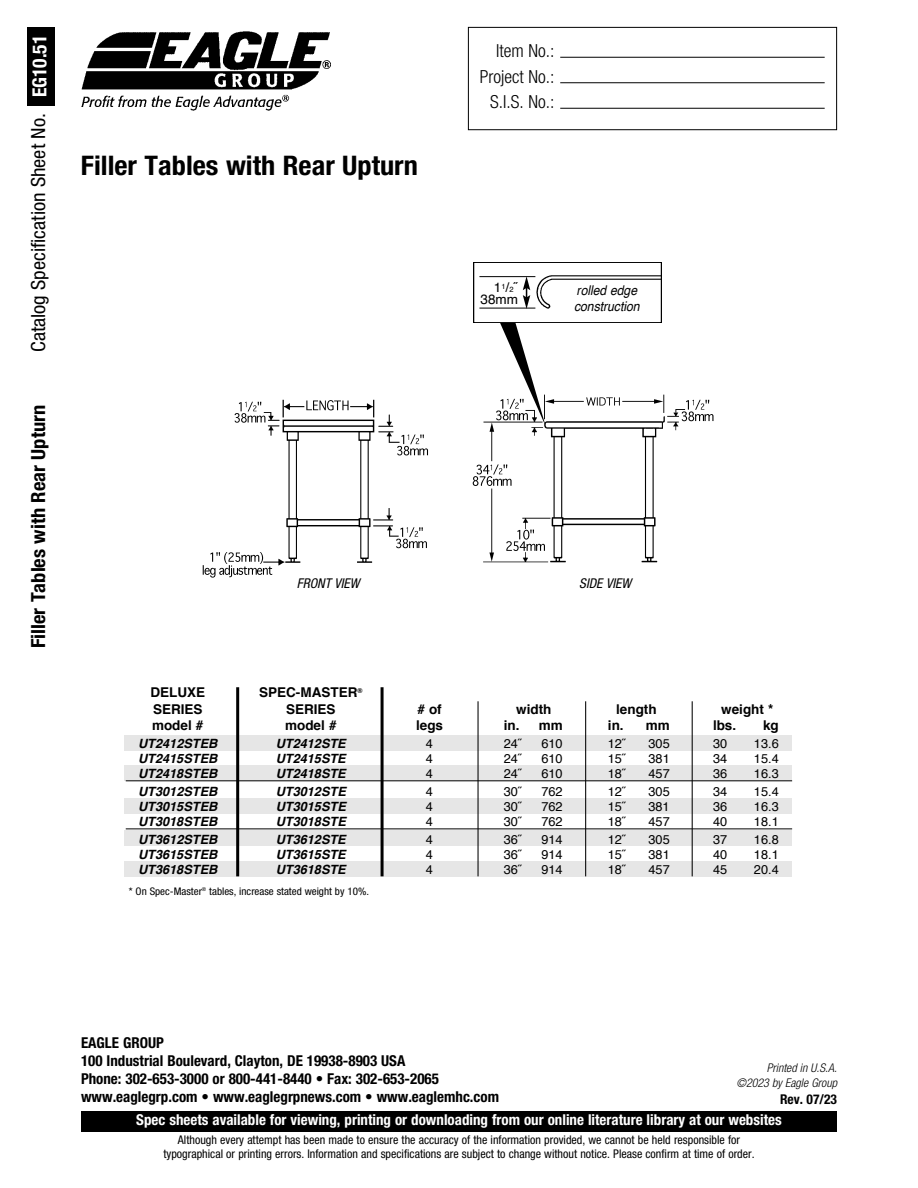
<style>
.page{position:relative;width:918px;height:1188px;background:#fff}
.page>*{position:absolute;margin:0;border:0;box-sizing:border-box;transform-origin:0 0}
.t1{font:700 condensed 27px "Helvetica Neue LT Pro";color:#000;scale:1.05 1}
.t2{font:condensed 19.5px "Helvetica Neue LT Pro";color:#000;scale:1.05 1}
.t3{font:700 condensed 19.5px "Helvetica Neue LT Pro";color:#000;scale:1.05 1}
.t4{font:300 condensed 18px/25.5px "Helvetica Neue LT Pro";color:#000;text-align:right}
.t5{font:700 condensed 15px/18px "Helvetica Neue LT Pro";color:#000}
.t6{font:700 condensed 15px "Helvetica Neue LT Pro";color:#fff}
.t7{font:700 13.5px "Helvetica";color:#000}
.t8{font:italic 13.5px/16.2px "Helvetica";color:#000;scale:.9 1}
.t9{font:italic condensed 13.5px "Helvetica Neue LT Pro";color:#000}
.t10{font:700 condensed 13.5px "Helvetica Neue LT Pro";color:#000}
.t11{font:13.5px/12px "Helvetica";color:#000;text-align:right}
.t12{font:italic 700 12.75px "Helvetica";color:#000}
.t13{font:12.75px "Helvetica";color:#000}
.t14{font:condensed 12px/13.5px "Helvetica Neue LT Pro";color:#000;text-align:center}
.t15{font:italic 300 condensed 12px/14.4px "Helvetica Neue LT Pro";color:#000;text-align:right}
.t16{font:condensed 10.5px "Helvetica Neue LT Pro";color:#000;scale:1.05 1}
.s1{font-weight:700;color:#fff}
.s2{font-size:7.5px}
</style>
<div class="page">
<img style="left:202px;top:399px;width:226px;height:179px">
<div style="left:81px;top:1111px;width:756px;height:21px;background:#000"></div>
<div style="left:124px;top:798px;width:668px;height:16px;background:#e6e6e6"></div>
<div style="left:124px;top:831px;width:668px;height:15px;background:#e6e6e6"></div>
<div style="left:124px;top:861px;width:668px;height:15px;background:#e6e6e6"></div>
<div style="left:124px;top:735px;width:668px;height:15px;background:#e6e6e6"></div>
<div style="left:124px;top:766px;width:668px;height:15px;background:#e6e6e6"></div>
<img style="left:81px;top:31px;width:250px;height:79px">
<div style="left:27px;top:27px;width:28px;height:78px;background:#000"></div>
<div style="left:468px;top:27px;width:369px;height:103px;border:1px solid #000"></div>
<hr style="left:560px;top:82px;width:265px;height:1px;background:#000">
<hr style="left:560px;top:57px;width:265px;height:1px;background:#000">
<hr style="left:560px;top:108px;width:265px;height:1px;background:#000">
<hr style="left:126px;top:780px;width:666px;height:1px;background:#000">
<hr style="left:126px;top:829px;width:666px;height:1px;background:#000">
<img style="left:472px;top:394px;width:242px;height:169px">
<svg style="left:498px;top:323px;width:48px;height:104px"></svg>
<img style="left:534px;top:275px;width:125px;height:34px">
<div style="left:474px;top:262px;width:188px;height:61px;border:2px solid #000"></div>
<hr style="left:479px;top:308px;width:56px;height:1px;background:#000">
<hr style="left:479px;top:276px;width:56px;height:1px;background:#000">
<svg style="left:523px;top:276px;width:7px;height:33px"></svg>
<hr style="left:236px;top:687px;width:3px;height:189px;background:#000">
<hr style="left:381px;top:687px;width:3px;height:189px;background:#000">
<hr style="left:478px;top:701px;width:1px;height:175px;background:#000">
<hr style="left:585px;top:701px;width:1px;height:175px;background:#000">
<hr style="left:692px;top:701px;width:1px;height:175px;background:#000">
<h2 class="t2" style="left:31px;top:352px;width:303px;rotate:-90deg">Catalog Specification Sheet No. <span class="s1">EG10.51</span></h2>
<h2 class="t3" style="left:31px;top:648px;width:233px;rotate:-90deg">Filler Tables with Rear Upturn</h2>
<h1 class="t1" style="left:81px;top:155px;width:322px">Filler Tables with Rear Upturn</h1>
<h3 class="t4" style="left:480px;top:39px;width:76px">Item No.:<br>Project No.:<br>S.I.S. No.:</h3>
<p class="t11" style="left:481px;top:282px;width:39px">1<sup>1</sup>/<span class="s2">2</span>˝<br>38mm</p>
<p class="t8" style="left:574px;top:283px;width:74px">rolled edge construction</p>
<p class="t9" style="left:297px;top:576px;width:64px">FRONT VIEW</p>
<p class="t9" style="left:579px;top:576px;width:53px">SIDE VIEW</p>
<p class="t7" style="left:150px;top:687px;width:56px">DELUXE</p>
<p class="t7" style="left:259px;top:687px;width:105px">SPEC-MASTER<sup>®</sup></p>
<p class="t7" style="left:153px;top:703px;width:51px">SERIES</p>
<p class="t7" style="left:286px;top:703px;width:51px">SERIES</p>
<p class="t7" style="left:417px;top:703px;width:26px"># of</p>
<p class="t7" style="left:516px;top:703px;width:37px">width</p>
<p class="t7" style="left:616px;top:703px;width:42px">length</p>
<p class="t7" style="left:721px;top:703px;width:54px">weight *</p>
<p class="t7" style="left:152px;top:719px;width:53px">model #</p>
<p class="t7" style="left:285px;top:719px;width:53px">model #</p>
<p class="t7" style="left:416px;top:719px;width:29px">legs</p>
<p class="t7" style="left:504px;top:719px;width:61px">in. mm</p>
<p class="t7" style="left:608px;top:719px;width:64px">in. mm</p>
<p class="t7" style="left:713px;top:719px;width:25px">lbs.</p>
<p class="t7" style="left:763px;top:719px;width:17px">kg</p>
<p class="t12" style="left:138px;top:738px;width:81px">UT2412STEB</p>
<p class="t12" style="left:276px;top:738px;width:72px">UT2412STE</p>
<p class="t13" style="left:426px;top:738px;width:9px">4</p>
<p class="t13" style="left:504px;top:738px;width:20px">24˝</p>
<p class="t13" style="left:541px;top:738px;width:23px">610</p>
<p class="t13" style="left:608px;top:738px;width:20px">12˝</p>
<p class="t13" style="left:648px;top:738px;width:23px">305</p>
<p class="t13" style="left:713px;top:738px;width:16px">30</p>
<p class="t13" style="left:754px;top:738px;width:26px">13.6</p>
<p class="t12" style="left:138px;top:753px;width:81px">UT2415STEB</p>
<p class="t12" style="left:276px;top:753px;width:72px">UT2415STE</p>
<p class="t13" style="left:426px;top:753px;width:9px">4</p>
<p class="t13" style="left:504px;top:753px;width:20px">24˝</p>
<p class="t13" style="left:541px;top:753px;width:23px">610</p>
<p class="t13" style="left:608px;top:753px;width:20px">15˝</p>
<p class="t13" style="left:648px;top:753px;width:23px">381</p>
<p class="t13" style="left:713px;top:753px;width:16px">34</p>
<p class="t13" style="left:754px;top:753px;width:26px">15.4</p>
<p class="t12" style="left:138px;top:768px;width:81px">UT2418STEB</p>
<p class="t12" style="left:276px;top:768px;width:72px">UT2418STE</p>
<p class="t13" style="left:426px;top:768px;width:9px">4</p>
<p class="t13" style="left:504px;top:768px;width:20px">24˝</p>
<p class="t13" style="left:541px;top:768px;width:23px">610</p>
<p class="t13" style="left:608px;top:768px;width:20px">18˝</p>
<p class="t13" style="left:648px;top:768px;width:23px">457</p>
<p class="t13" style="left:713px;top:768px;width:16px">36</p>
<p class="t13" style="left:754px;top:768px;width:26px">16.3</p>
<p class="t12" style="left:138px;top:786px;width:81px">UT3012STEB</p>
<p class="t12" style="left:276px;top:786px;width:72px">UT3012STE</p>
<p class="t13" style="left:426px;top:786px;width:9px">4</p>
<p class="t13" style="left:504px;top:786px;width:20px">30˝</p>
<p class="t13" style="left:541px;top:786px;width:23px">762</p>
<p class="t13" style="left:608px;top:786px;width:20px">12˝</p>
<p class="t13" style="left:648px;top:786px;width:23px">305</p>
<p class="t13" style="left:713px;top:786px;width:16px">34</p>
<p class="t13" style="left:754px;top:786px;width:26px">15.4</p>
<p class="t12" style="left:138px;top:801px;width:81px">UT3015STEB</p>
<p class="t12" style="left:276px;top:801px;width:72px">UT3015STE</p>
<p class="t13" style="left:426px;top:801px;width:9px">4</p>
<p class="t13" style="left:504px;top:801px;width:20px">30˝</p>
<p class="t13" style="left:541px;top:801px;width:23px">762</p>
<p class="t13" style="left:608px;top:801px;width:20px">15˝</p>
<p class="t13" style="left:648px;top:801px;width:23px">381</p>
<p class="t13" style="left:713px;top:801px;width:16px">36</p>
<p class="t13" style="left:754px;top:801px;width:26px">16.3</p>
<p class="t12" style="left:138px;top:817px;width:81px">UT3018STEB</p>
<p class="t12" style="left:276px;top:817px;width:72px">UT3018STE</p>
<p class="t13" style="left:426px;top:817px;width:9px">4</p>
<p class="t13" style="left:504px;top:817px;width:20px">30˝</p>
<p class="t13" style="left:541px;top:817px;width:23px">762</p>
<p class="t13" style="left:608px;top:817px;width:20px">18˝</p>
<p class="t13" style="left:648px;top:817px;width:23px">457</p>
<p class="t13" style="left:713px;top:817px;width:16px">40</p>
<p class="t13" style="left:754px;top:817px;width:26px">18.1</p>
<p class="t12" style="left:138px;top:834px;width:81px">UT3612STEB</p>
<p class="t12" style="left:276px;top:834px;width:72px">UT3612STE</p>
<p class="t13" style="left:426px;top:834px;width:9px">4</p>
<p class="t13" style="left:504px;top:834px;width:20px">36˝</p>
<p class="t13" style="left:541px;top:834px;width:23px">914</p>
<p class="t13" style="left:608px;top:834px;width:20px">12˝</p>
<p class="t13" style="left:648px;top:834px;width:23px">305</p>
<p class="t13" style="left:713px;top:834px;width:16px">37</p>
<p class="t13" style="left:754px;top:834px;width:26px">16.8</p>
<p class="t12" style="left:138px;top:849px;width:81px">UT3615STEB</p>
<p class="t12" style="left:276px;top:849px;width:72px">UT3615STE</p>
<p class="t13" style="left:426px;top:849px;width:9px">4</p>
<p class="t13" style="left:504px;top:849px;width:20px">36˝</p>
<p class="t13" style="left:541px;top:849px;width:23px">914</p>
<p class="t13" style="left:608px;top:849px;width:20px">15˝</p>
<p class="t13" style="left:648px;top:849px;width:23px">381</p>
<p class="t13" style="left:713px;top:849px;width:16px">40</p>
<p class="t13" style="left:754px;top:849px;width:26px">18.1</p>
<p class="t12" style="left:138px;top:865px;width:81px">UT3618STEB</p>
<p class="t12" style="left:276px;top:865px;width:72px">UT3618STE</p>
<p class="t13" style="left:426px;top:865px;width:9px">4</p>
<p class="t13" style="left:504px;top:865px;width:20px">36˝</p>
<p class="t13" style="left:541px;top:865px;width:23px">914</p>
<p class="t13" style="left:608px;top:865px;width:20px">18˝</p>
<p class="t13" style="left:648px;top:865px;width:23px">457</p>
<p class="t13" style="left:713px;top:865px;width:16px">45</p>
<p class="t13" style="left:754px;top:865px;width:26px">20.4</p>
<p class="t16" style="left:129px;top:887px;width:230px">* On Spec-Master<sup>®</sup> tables, increase stated weight by 10%.</p>
<p class="t5" style="left:81px;top:1035px;width:420px">EAGLE GROUP<br>100 Industrial Boulevard, Clayton, DE 19938-8903 USA<br>Phone: 302-653-3000 or 800-441-8440 • Fax: 302-653-2065 www.eaglegrp.com • www.eaglegrpnews.com • www.eaglemhc.com</p>
<p class="t6" style="left:136px;top:1114px;width:647px">Spec sheets available for viewing, printing or downloading from our online literature library at our websites</p>
<p class="t14" style="left:163px;top:1134px;width:593px">Although every attempt has been made to ensure the accuracy of the information provided, we cannot be held responsible for typographical or printing errors. Information and specifications are subject to change without notice. Please confirm at time of order.</p>
<p class="t15" style="left:736px;top:1062px;width:102px">Printed in U.S.A. ©2023 by Eagle Group</p>
<p class="t10" style="left:780px;top:1094px;width:58px">Rev. 07/23</p>
</div>
